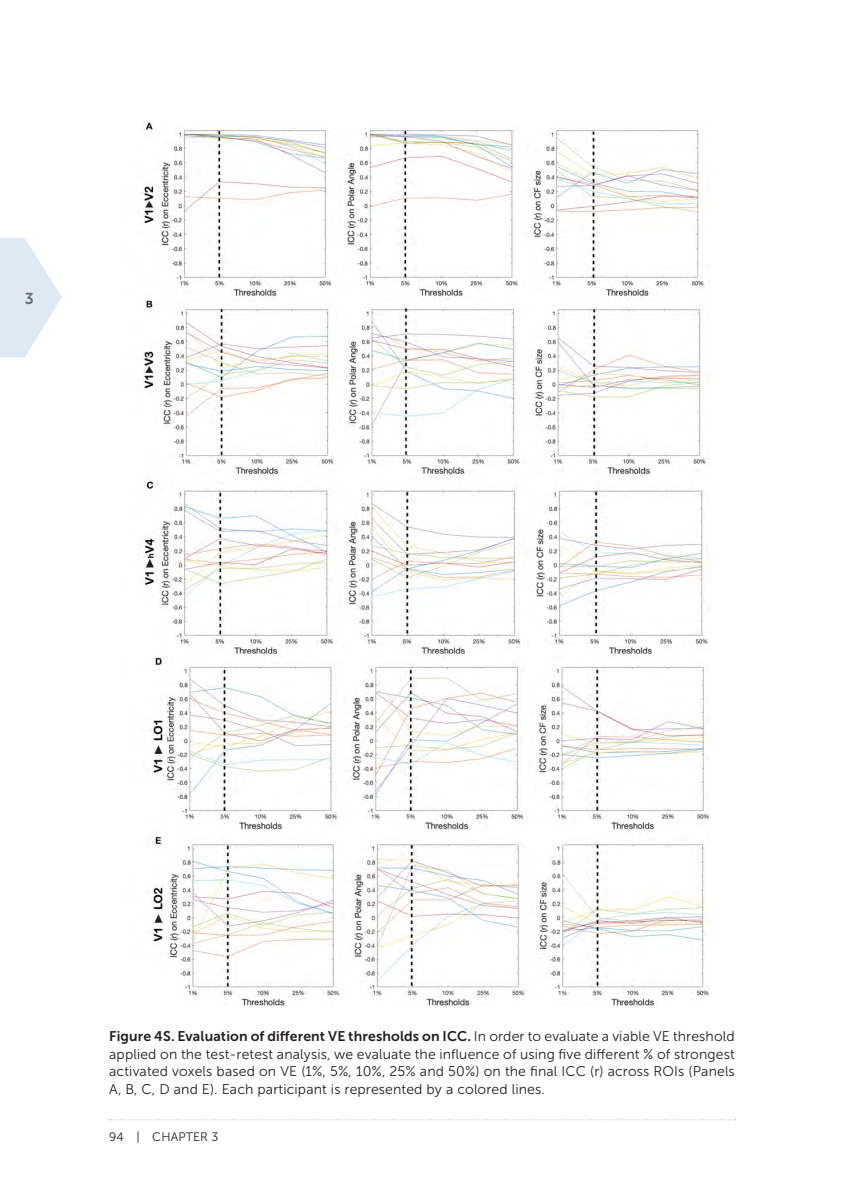
<style>
.page{position:relative;width:844px;height:1191px;background:#fff}
.page>*{position:absolute;margin:0;border:0;box-sizing:border-box;transform-origin:0 0}
.t1{font:15.75px "Museo Sans 700";color:#6c6d70}
.Standaard{font:14px/17.5px "Museo Sans 300";letter-spacing:.01em;color:#231f20;text-align:justify}
.t2{font:12.25px "Museo Sans 300";letter-spacing:.01em;color:#231f20}
.s1{font-family:"Museo Sans 700"}
</style>
<div class="page">
<img style="left:140px;top:122px;width:571px;height:885px">
<svg style="left:0;top:238px;width:62px;height:119px"></svg>
<svg style="left:109px;top:1119px;width:626px;height:1px"></svg>
<p class="t1" style="left:25px;top:289px;width:11px">3</p>
<p class="Standaard" style="left:109px;top:1027px;width:627px"><span class="s1">Figure 4S. Evaluation of different VE thresholds on ICC.</span> In order to evaluate a viable VE threshold applied on the test-retest analysis, we evaluate the influence of using five different % of strongest activated voxels based on VE (1%, 5%, 10%, 25% and 50%) on the final ICC (r) across ROIs (Panels A, B, C, D and E). Each participant is represented by a colored lines.</p>
<p class="t2" style="left:109px;top:1130px;width:111px">94 | CHAPTER 3</p>
</div>
